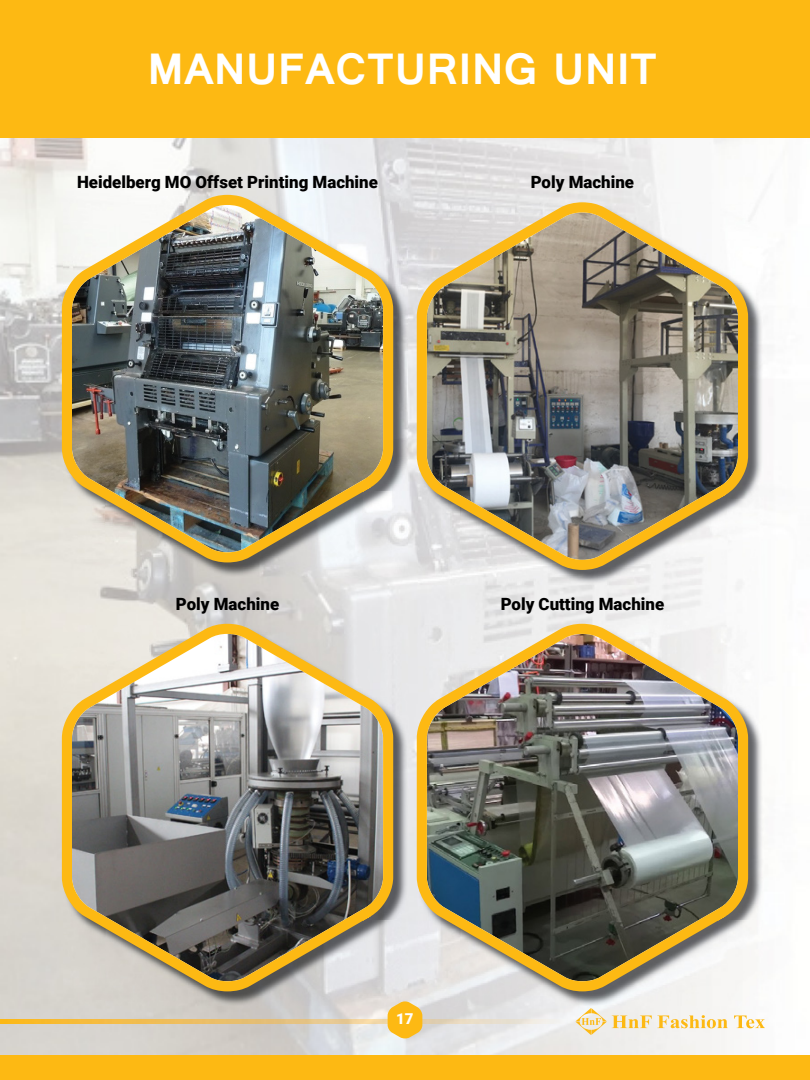
<style>
.page{position:relative;width:810px;height:1080px;background:#fff}
.page>*{position:absolute;margin:0;border:0;box-sizing:border-box;transform-origin:0 0}
.t1{font:700 47.5px "Raavi";color:#fff}
.t2{font:900 16.88px "Roboto";color:#000}
.t3{font:900 15px "Roboto";color:#fff}
</style>
<div class="page">
<img style="left:0;top:138px;width:765px;height:917px">
<img style="left:63px;top:197px;width:345px;height:380px">
<img style="left:62px;top:195px;width:331px;height:367px">
<div style="left:0;top:0;width:810px;height:138px;background:#fdb913"></div>
<img style="left:418px;top:626px;width:345px;height:380px">
<img style="left:417px;top:624px;width:331px;height:367px">
<img style="left:63px;top:626px;width:345px;height:380px">
<svg style="left:62px;top:624px;width:331px;height:367px;background:#9b9587"></svg>
<img style="left:418px;top:204px;width:345px;height:380px">
<img style="left:417px;top:202px;width:331px;height:368px">
<svg style="left:576px;top:1008px;width:152px;height:27px"></svg>
<svg style="left:734px;top:1015px;width:31px;height:13px"></svg>
<img style="left:0;top:1020px;width:568px;height:3px">
<div style="left:0;top:1055px;width:810px;height:25px;background:#fdb913"></div>
<svg style="left:388px;top:1001px;width:34px;height:38px"></svg>
<h1 class="t1" style="left:148px;top:40px;width:511px">MANUFACTURING UNIT</h1>
<p class="t2" style="left:77px;top:171px;width:302px">Heidelberg MO Offset Printing Machine</p>
<p class="t2" style="left:531px;top:171px;width:105px">Poly Machine</p>
<p class="t2" style="left:176px;top:592px;width:105px">Poly Machine</p>
<p class="t2" style="left:501px;top:592px;width:165px">Poly Cutting Machine</p>
<p class="t3" style="left:396px;top:1008px;width:19px">17</p>
</div>
